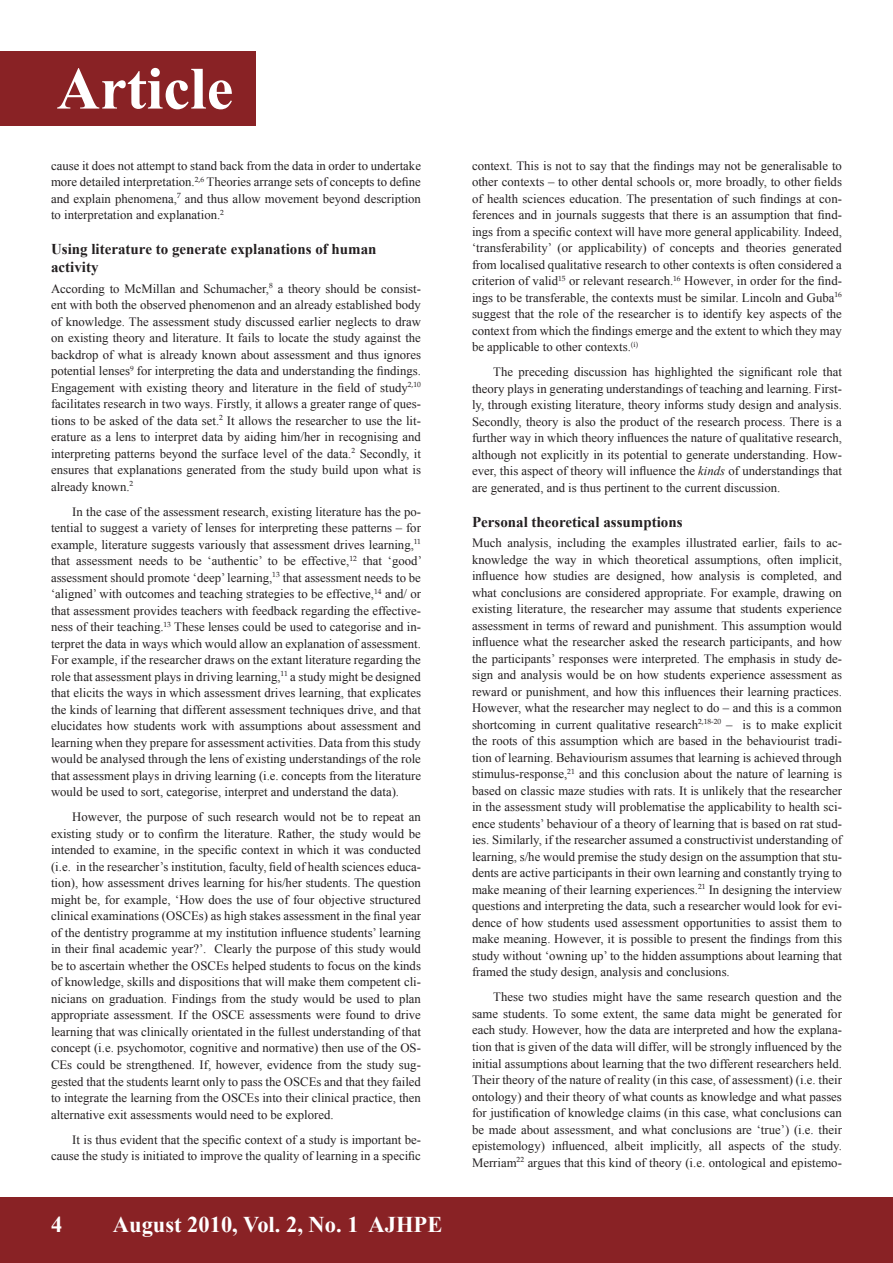
<style>
.page{position:relative;width:893px;height:1263px;background:#fff}
.page>*{position:absolute;margin:0;border:0;box-sizing:border-box;transform-origin:0 0}
.t1{font:700 60px "Times New Roman";color:#fff}
.t2{font:700 22.5px "Times New Roman";color:#fff}
.C_HEAD{font:700 15px/18px "Times New Roman";color:#231f20}
.BODY_COPY_INDENT{font:12.75px/16.5px "Times New Roman";color:#231f20;text-align:justify}
.BODY_COPY{font:12.75px/16.5px "Times New Roman";color:#231f20;text-align:justify}
.s1{font-style:italic}
</style>
<div class="page">
<div style="left:0;top:1197px;width:893px;height:66px;background:#892225"></div>
<div style="left:0;top:51px;width:255px;height:74px;background:#892225"></div>
<p class="t1" style="left:57px;top:47px;width:178px">Article</p>
<p class="BODY_COPY_INDENT" style="left:51px;top:157px;width:371px">cause it does not attempt to stand back from the data in order to undertake more detailed interpretation.<sup>2,6</sup> Theories arrange sets of concepts to define and explain phenomena,<sup>7</sup> and thus allow movement beyond description to interpretation and explanation.<sup>2</sup></p>
<p class="C_HEAD" style="left:51px;top:240px;width:327px">Using literature to generate explanations of human activity</p>
<p class="BODY_COPY" style="left:51px;top:280px;width:371px">According to McMillan and Schumacher,<sup>8</sup> a theory should be consist&shy;ent with both the observed phenomenon and an already established body of knowledge. The assessment study discussed earlier neglects to draw on existing theory and literature. It fails to locate the study against the backdrop of what is already known about assessment and thus ignores potential lenses<sup>9</sup> for interpreting the data and understanding the findings.<br>Engagement with existing theory and literature in the field of study<sup>2,10 </sup>facilitates research in two ways. Firstly, it allows a greater range of ques&shy;tions to be asked of the data set.<sup>2</sup> It allows the researcher to use the lit&shy;erature as a lens to interpret data by aiding him/her in recognising and interpreting patterns beyond the surface level of the data.<sup>2</sup> Secondly, it ensures that explanations generated from the study build upon what is already known.<sup>2</sup></p>
<p class="BODY_COPY_INDENT" style="left:51px;top:503px;width:372px;text-indent:21px">In the case of the assessment research, existing literature has the po&shy;tential to suggest a variety of lenses for interpreting these patterns – for example, literature suggests variously that assessment drives learning,<sup>11 </sup>that assessment needs to be ‘authentic’ to be effective,<sup>12</sup> that ‘good’ assessment should promote ‘deep’ learning,<sup>13</sup> that assessment needs to be ‘aligned’ with outcomes and teaching strategies to be effective,<sup>14</sup> and/ or that assessment provides teachers with feedback regarding the effective&shy;ness of their teaching.<sup>13</sup> These lenses could be used to categorise and in&shy;terpret the data in ways which would allow an explanation of assessment.<br>For example, if the researcher draws on the extant literature regarding the role that assessment plays in driving learning,<sup>11</sup> a study might be designed that elicits the ways in which assessment drives learning, that explicates the kinds of learning that different assessment techniques drive, and that elucidates how students work with assumptions about assessment and learning when they prepare for assessment activities. Data from this study would be analysed through the lens of existing understandings of the role that assessment plays in driving learning (i.e. concepts from the literature would be used to sort, categorise, interpret and understand the data).</p>
<p class="BODY_COPY_INDENT" style="left:51px;top:809px;width:371px;text-indent:21px">However, the purpose of such research would not be to repeat an existing study or to confirm the literature. Rather, the study would be intended to examine, in the specific context in which it was conducted (i.e. in the researcher’s institution, faculty, field of health sciences educa&shy;tion), how assessment drives learning for his/her students. The question might be, for example, ‘How does the use of four objective structured clinical examinations (OSCEs) as high stakes assessment in the final year of the dentistry programme at my institution influence students’ learning in their final academic year?’. Clearly the purpose of this study would be to ascertain whether the OSCEs helped students to focus on the kinds of knowledge, skills and dispositions that will make them competent cli&shy;nicians on graduation. Findings from the study would be used to plan appropriate assessment. If the OSCE assessments were found to drive learning that was clinically orientated in the fullest understanding of that concept (i.e. psychomotor, cognitive and normative) then use of the OS-CEs could be strengthened. If, however, evidence from the study sug&shy;gested that the students learnt only to pass the OSCEs and that they failed to integrate the learning from the OSCEs into their clinical practice, then alternative exit assessments would need to be explored.</p>
<p class="BODY_COPY_INDENT" style="left:51px;top:1131px;width:371px;text-align:right">It is thus evident that the specific context of a study is important be&shy;cause the study is initiated to improve the quality of learning in a specific</p>
<p class="t2" style="left:51px;top:1208px;width:13px">4</p>
<p class="t2" style="left:113px;top:1208px;width:331px">August 2010, Vol. 2, No. 1 AJHPE</p>
<p class="BODY_COPY_INDENT" style="left:472px;top:157px;width:371px">context. This is not to say that the findings may not be generalisable to other contexts – to other dental schools or, more broadly, to other fields of health sciences education. The presentation of such findings at con&shy;ferences and in journals suggests that there is an assumption that find&shy;ings from a specific context will have more general applicability. Indeed, ‘transferability’ (or applicability) of concepts and theories generated from localised qualitative research to other contexts is often considered a criterion of valid<sup>15</sup> or relevant research.<sup>16</sup> However, in order for the find&shy;ings to be transferable, the contexts must be similar. Lincoln and Guba<sup>16 </sup>suggest that the role of the researcher is to identify key aspects of the context from which the findings emerge and the extent to which they may be applicable to other contexts.<sup>(i)</sup></p>
<p class="BODY_COPY_INDENT" style="left:472px;top:363px;width:371px;text-indent:21px">The preceding discussion has highlighted the significant role that theory plays in generating understandings of teaching and learning. First&shy;ly, through existing literature, theory informs study design and analysis.<br>Secondly, theory is also the product of the research process. There is a further way in which theory influences the nature of qualitative research, although not explicitly in its potential to generate understanding. How&shy;ever, this aspect of theory will influence the <span class="s1">kinds</span> of understandings that are generated, and is thus pertinent to the current discussion.</p>
<p class="C_HEAD" style="left:472px;top:512px;width:212px">Personal theoretical assumptions</p>
<p class="BODY_COPY" style="left:472px;top:535px;width:371px">Much analysis, including the examples illustrated earlier, fails to ac&shy;knowledge the way in which theoretical assumptions, often implicit, influence how studies are designed, how analysis is completed, and what conclusions are considered appropriate. For example, drawing on existing literature, the researcher may assume that students experience assessment in terms of reward and punishment. This assumption would influence what the researcher asked the research participants, and how the participants’ responses were interpreted. The emphasis in study de&shy;sign and analysis would be on how students experience assessment as reward or punishment, and how this influences their learning practices.<br>However, what the researcher may neglect to do – and this is a common shortcoming in current qualitative research<sup>2,18-20</sup> – is to make explicit the roots of this assumption which are based in the behaviourist tradi&shy;tion of learning. Behaviourism assumes that learning is achieved through stimulus-response,<sup>21</sup> and this conclusion about the nature of learning is based on classic maze studies with rats. It is unlikely that the researcher in the assessment study will problematise the applicability to health sci&shy;ence students’ behaviour of a theory of learning that is based on rat stud&shy;ies. Similarly, if the researcher assumed a constructivist understanding of learning, s/he would premise the study design on the assumption that stu&shy;dents are active participants in their own learning and constantly trying to make meaning of their learning experiences.<sup>21</sup> In designing the interview questions and interpreting the data, such a researcher would look for evi&shy;dence of how students used assessment opportunities to assist them to make meaning. However, it is possible to present the findings from this study without ‘owning up’ to the hidden assumptions about learning that framed the study design, analysis and conclusions.</p>
<p class="BODY_COPY_INDENT" style="left:472px;top:989px;width:371px;text-indent:21px">These two studies might have the same research question and the same students. To some extent, the same data might be generated for each study. However, how the data are interpreted and how the explana&shy;tion that is given of the data will differ, will be strongly influenced by the initial assumptions about learning that the two different researchers held.<br>Their theory of the nature of reality (in this case, of assessment) (i.e. their ontology) and their theory of what counts as knowledge and what passes for justification of knowledge claims (in this case, what conclusions can be made about assessment, and what conclusions are ‘true’) (i.e. their epistemology) influenced, albeit implicitly, all aspects of the study.<br>Merriam<sup>22</sup> argues that this kind of theory (i.e. ontological and epistemo-</p>
</div>
